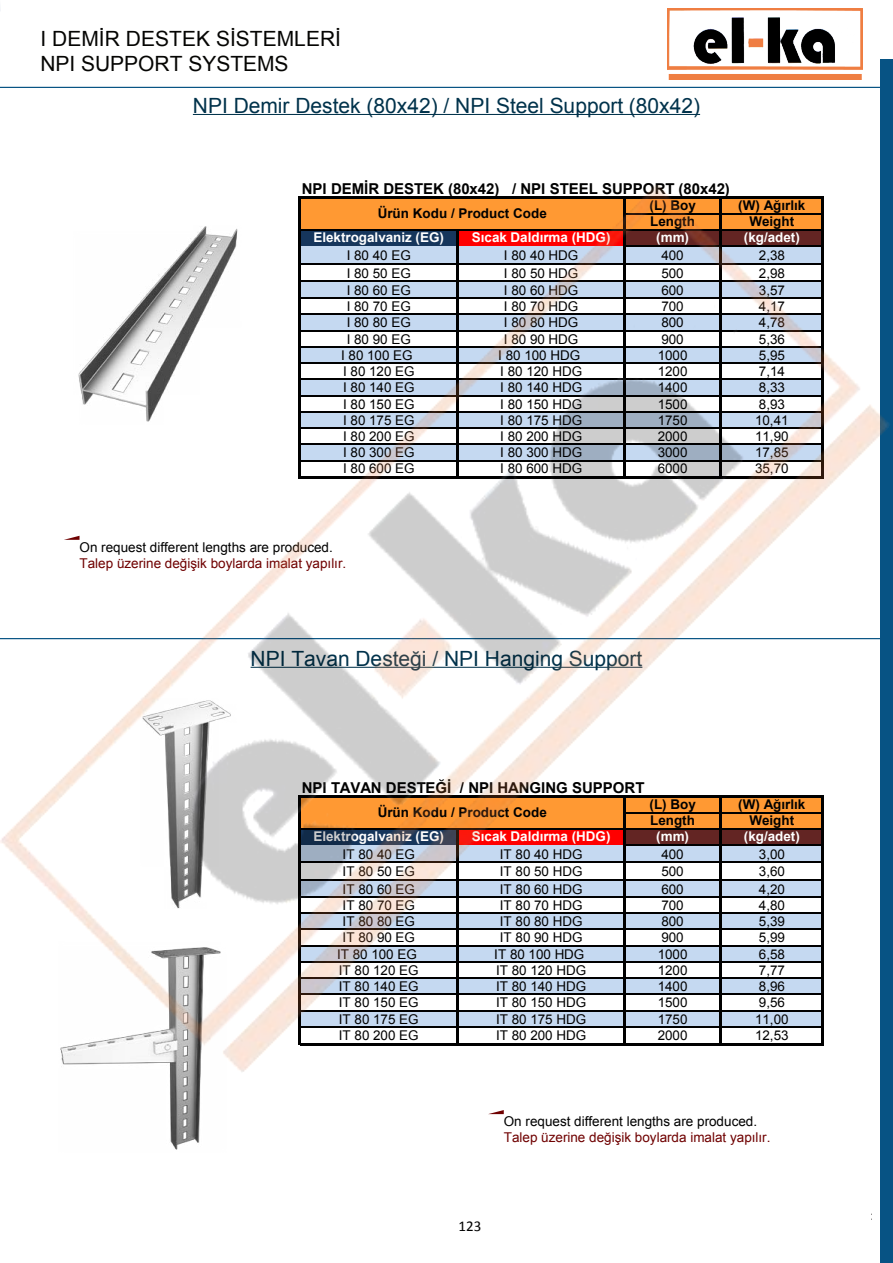
<style>
.page{position:relative;width:893px;height:1263px;background:#fff}
.page>*{position:absolute;margin:0;border:0;box-sizing:border-box;transform-origin:0 0}
.t1{font:21px "Arial";color:#00324b}
.t2{font:21px/25.2px "Arial";color:#050503}
.t3{font:700 15px "Arial";color:#000}
.t4{font:15px "Calibri";color:#000}
.t5{font:13.5px "Arial";letter-spacing:-.005em;color:#000}
.t6{font:700 13.5px "Arial";color:#fff}
.t7{font:700 13.5px "Arial";color:#000}
.t8{font:13.5px "Arial";color:#6f0000}
</style>
<div class="page">
<div style="left:880px;top:60px;width:13px;height:1203px;background:#075384"></div>
<img style="left:170px;top:1078px;width:31px;height:72px">
<hr style="left:0;top:87px;width:893px;height:1px;background:#075384">
<hr style="left:193px;top:114px;width:507px;height:1px;background:#00324b">
<img style="left:668px;top:9px;width:195px;height:70px">
<svg style="left:489px;top:1110px;width:15px;height:4px"></svg>
<img style="left:0;top:185px;width:889px;height:893px">
<h1 class="t2" style="left:40px;top:27px;width:302px">I DEMİR DESTEK SİSTEMLERİ<br>NPI SUPPORT SYSTEMS</h1>
<h1 class="t1" style="left:193px;top:95px;width:509px">NPI Demir Destek (80x42) / NPI Steel Support (80x42)</h1>
<p class="t3" style="left:302px;top:181px;width:430px">NPI DEMİR DESTEK (80x42) / NPI STEEL SUPPORT (80x42)</p>
<p class="t7" style="left:650px;top:198px;width:48px">(L) Boy</p>
<p class="t7" style="left:738px;top:198px;width:69px">(W) Ağırlık</p>
<p class="t7" style="left:650px;top:214px;width:46px">Length</p>
<p class="t7" style="left:749px;top:214px;width:46px">Weight</p>
<p class="t6" style="left:313px;top:230px;width:132px">Elektrogalvaniz (EG)</p>
<p class="t6" style="left:472px;top:230px;width:140px">Sıcak Daldırma (HDG)</p>
<p class="t6" style="left:656px;top:230px;width:34px">(mm)</p>
<p class="t6" style="left:744px;top:230px;width:57px">(kg/adet)</p>
<p class="t5" style="left:347px;top:248px;width:66px">I 80 40 EG</p>
<p class="t5" style="left:504px;top:248px;width:76px">I 80 40 HDG</p>
<p class="t5" style="left:661px;top:248px;width:24px">400</p>
<p class="t5" style="left:759px;top:248px;width:28px">2,38</p>
<p class="t5" style="left:347px;top:265px;width:66px">I 80 50 EG</p>
<p class="t5" style="left:504px;top:265px;width:76px">I 80 50 HDG</p>
<p class="t5" style="left:661px;top:265px;width:24px">500</p>
<p class="t5" style="left:759px;top:265px;width:28px">2,98</p>
<p class="t5" style="left:347px;top:283px;width:66px">I 80 60 EG</p>
<p class="t5" style="left:504px;top:283px;width:76px">I 80 60 HDG</p>
<p class="t5" style="left:661px;top:283px;width:24px">600</p>
<p class="t5" style="left:759px;top:283px;width:28px">3,57</p>
<p class="t5" style="left:347px;top:299px;width:66px">I 80 70 EG</p>
<p class="t5" style="left:504px;top:299px;width:76px">I 80 70 HDG</p>
<p class="t5" style="left:661px;top:299px;width:24px">700</p>
<p class="t5" style="left:759px;top:299px;width:28px">4,17</p>
<p class="t5" style="left:347px;top:315px;width:66px">I 80 80 EG</p>
<p class="t5" style="left:504px;top:315px;width:76px">I 80 80 HDG</p>
<p class="t5" style="left:661px;top:315px;width:24px">800</p>
<p class="t5" style="left:759px;top:315px;width:28px">4,78</p>
<p class="t5" style="left:347px;top:331px;width:66px">I 80 90 EG</p>
<p class="t5" style="left:504px;top:331px;width:76px">I 80 90 HDG</p>
<p class="t5" style="left:661px;top:331px;width:24px">900</p>
<p class="t5" style="left:759px;top:331px;width:28px">5,36</p>
<p class="t5" style="left:341px;top:348px;width:73px">I 80 100 EG</p>
<p class="t5" style="left:498px;top:348px;width:83px">I 80 100 HDG</p>
<p class="t5" style="left:658px;top:348px;width:31px">1000</p>
<p class="t5" style="left:759px;top:348px;width:28px">5,95</p>
<p class="t5" style="left:343px;top:364px;width:73px">I 80 120 EG</p>
<p class="t5" style="left:500px;top:364px;width:83px">I 80 120 HDG</p>
<p class="t5" style="left:658px;top:364px;width:31px">1200</p>
<p class="t5" style="left:759px;top:364px;width:28px">7,14</p>
<p class="t5" style="left:343px;top:380px;width:73px">I 80 140 EG</p>
<p class="t5" style="left:500px;top:380px;width:83px">I 80 140 HDG</p>
<p class="t5" style="left:658px;top:380px;width:31px">1400</p>
<p class="t5" style="left:759px;top:380px;width:28px">8,33</p>
<p class="t5" style="left:343px;top:396px;width:73px">I 80 150 EG</p>
<p class="t5" style="left:500px;top:396px;width:83px">I 80 150 HDG</p>
<p class="t5" style="left:658px;top:396px;width:31px">1500</p>
<p class="t5" style="left:759px;top:396px;width:28px">8,93</p>
<p class="t5" style="left:343px;top:413px;width:73px">I 80 175 EG</p>
<p class="t5" style="left:500px;top:413px;width:83px">I 80 175 HDG</p>
<p class="t5" style="left:658px;top:413px;width:31px">1750</p>
<p class="t5" style="left:755px;top:413px;width:35px">10,41</p>
<p class="t5" style="left:343px;top:429px;width:73px">I 80 200 EG</p>
<p class="t5" style="left:500px;top:429px;width:83px">I 80 200 HDG</p>
<p class="t5" style="left:658px;top:429px;width:31px">2000</p>
<p class="t5" style="left:755px;top:429px;width:35px">11,90</p>
<p class="t5" style="left:343px;top:445px;width:73px">I 80 300 EG</p>
<p class="t5" style="left:500px;top:445px;width:83px">I 80 300 HDG</p>
<p class="t5" style="left:658px;top:445px;width:31px">3000</p>
<p class="t5" style="left:755px;top:445px;width:35px">17,85</p>
<p class="t5" style="left:343px;top:461px;width:73px">I 80 600 EG</p>
<p class="t5" style="left:500px;top:461px;width:83px">I 80 600 HDG</p>
<p class="t5" style="left:658px;top:461px;width:31px">6000</p>
<p class="t5" style="left:755px;top:461px;width:35px">35,70</p>
<p class="t7" style="left:378px;top:206px;width:171px">Ürün Kodu / Product Code</p>
<p class="t5" style="left:80px;top:540px;width:255px">On request different lengths are produced.</p>
<p class="t8" style="left:80px;top:556px;width:268px">Talep üzerine değişik boylarda imalat yapılır.</p>
<h1 class="t1" style="left:251px;top:648px;width:393px">NPI Tavan Desteği / NPI Hanging Support</h1>
<p class="t3" style="left:302px;top:779px;width:344px">NPI TAVAN DESTEĞĠ / NPI HANGING SUPPORT</p>
<p class="t7" style="left:378px;top:805px;width:171px">Ürün Kodu / Product Code</p>
<p class="t7" style="left:650px;top:796px;width:48px">(L) Boy</p>
<p class="t7" style="left:738px;top:796px;width:69px">(W) Ağırlık</p>
<p class="t7" style="left:650px;top:813px;width:46px">Length</p>
<p class="t7" style="left:749px;top:813px;width:46px">Weight</p>
<p class="t6" style="left:313px;top:829px;width:132px">Elektrogalvaniz (EG)</p>
<p class="t6" style="left:472px;top:829px;width:140px">Sıcak Daldırma (HDG)</p>
<p class="t6" style="left:656px;top:829px;width:34px">(mm)</p>
<p class="t6" style="left:744px;top:829px;width:57px">(kg/adet)</p>
<p class="t5" style="left:343px;top:847px;width:74px">IT 80 40 EG</p>
<p class="t5" style="left:500px;top:847px;width:84px">IT 80 40 HDG</p>
<p class="t5" style="left:661px;top:847px;width:24px">400</p>
<p class="t5" style="left:759px;top:847px;width:28px">3,00</p>
<p class="t5" style="left:343px;top:864px;width:74px">IT 80 50 EG</p>
<p class="t5" style="left:500px;top:864px;width:84px">IT 80 50 HDG</p>
<p class="t5" style="left:661px;top:864px;width:24px">500</p>
<p class="t5" style="left:759px;top:864px;width:28px">3,60</p>
<p class="t5" style="left:343px;top:881px;width:74px">IT 80 60 EG</p>
<p class="t5" style="left:500px;top:881px;width:84px">IT 80 60 HDG</p>
<p class="t5" style="left:661px;top:881px;width:24px">600</p>
<p class="t5" style="left:759px;top:881px;width:28px">4,20</p>
<p class="t5" style="left:343px;top:898px;width:74px">IT 80 70 EG</p>
<p class="t5" style="left:500px;top:898px;width:84px">IT 80 70 HDG</p>
<p class="t5" style="left:661px;top:898px;width:24px">700</p>
<p class="t5" style="left:759px;top:898px;width:28px">4,80</p>
<p class="t5" style="left:343px;top:914px;width:74px">IT 80 80 EG</p>
<p class="t5" style="left:500px;top:914px;width:84px">IT 80 80 HDG</p>
<p class="t5" style="left:661px;top:914px;width:24px">800</p>
<p class="t5" style="left:759px;top:914px;width:28px">5,39</p>
<p class="t5" style="left:343px;top:930px;width:74px">IT 80 90 EG</p>
<p class="t5" style="left:500px;top:930px;width:84px">IT 80 90 HDG</p>
<p class="t5" style="left:661px;top:930px;width:24px">900</p>
<p class="t5" style="left:759px;top:930px;width:28px">5,99</p>
<p class="t5" style="left:337px;top:946px;width:81px">IT 80 100 EG</p>
<p class="t5" style="left:494px;top:946px;width:92px">IT 80 100 HDG</p>
<p class="t5" style="left:658px;top:946px;width:31px">1000</p>
<p class="t5" style="left:759px;top:946px;width:28px">6,58</p>
<p class="t5" style="left:339px;top:963px;width:81px">IT 80 120 EG</p>
<p class="t5" style="left:496px;top:963px;width:92px">IT 80 120 HDG</p>
<p class="t5" style="left:658px;top:963px;width:31px">1200</p>
<p class="t5" style="left:759px;top:963px;width:28px">7,77</p>
<p class="t5" style="left:339px;top:979px;width:81px">IT 80 140 EG</p>
<p class="t5" style="left:496px;top:979px;width:92px">IT 80 140 HDG</p>
<p class="t5" style="left:658px;top:979px;width:31px">1400</p>
<p class="t5" style="left:759px;top:979px;width:28px">8,96</p>
<p class="t5" style="left:339px;top:995px;width:81px">IT 80 150 EG</p>
<p class="t5" style="left:496px;top:995px;width:92px">IT 80 150 HDG</p>
<p class="t5" style="left:658px;top:995px;width:31px">1500</p>
<p class="t5" style="left:759px;top:995px;width:28px">9,56</p>
<p class="t5" style="left:339px;top:1011px;width:81px">IT 80 175 EG</p>
<p class="t5" style="left:496px;top:1011px;width:92px">IT 80 175 HDG</p>
<p class="t5" style="left:658px;top:1011px;width:31px">1750</p>
<p class="t5" style="left:755px;top:1011px;width:35px">11,00</p>
<p class="t5" style="left:339px;top:1027px;width:81px">IT 80 200 EG</p>
<p class="t5" style="left:496px;top:1027px;width:92px">IT 80 200 HDG</p>
<p class="t5" style="left:658px;top:1027px;width:31px">2000</p>
<p class="t5" style="left:755px;top:1027px;width:35px">12,53</p>
<p class="t5" style="left:504px;top:1114px;width:255px">On request different lengths are produced.</p>
<p class="t8" style="left:504px;top:1131px;width:268px">Talep üzerine değişik boylarda imalat yapılır.</p>
<p class="t4" style="left:458px;top:1218px;width:24px">123</p>
</div>
